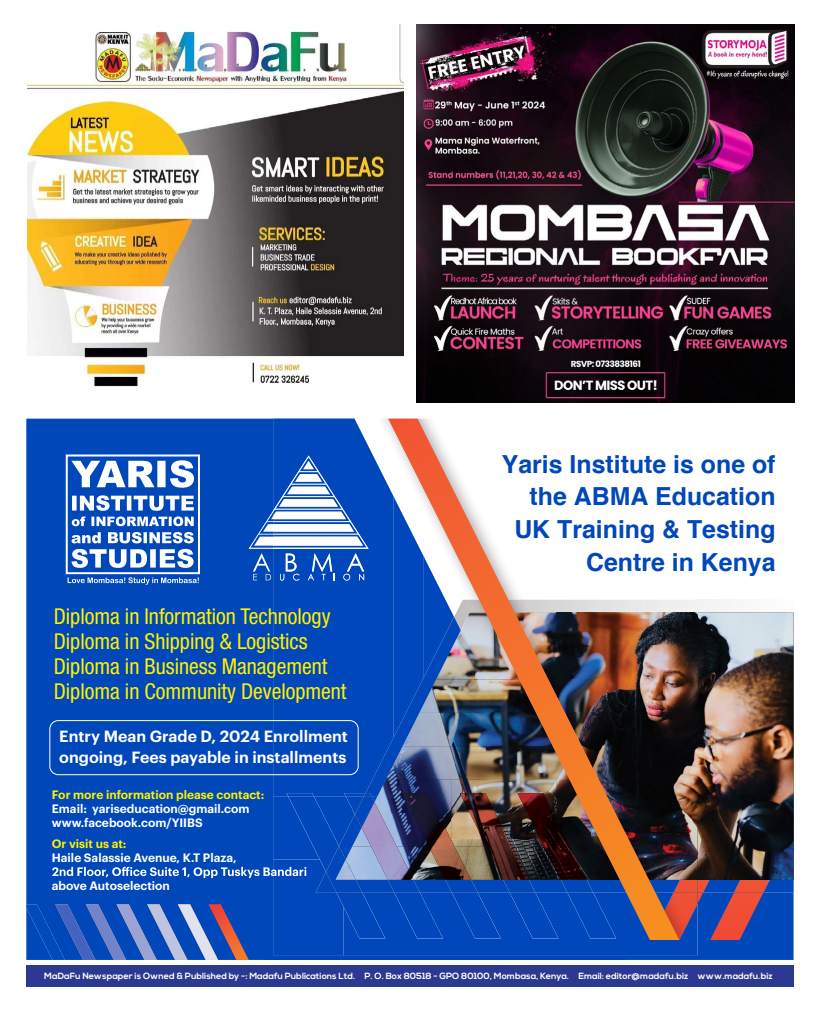
<style>
.page{position:relative;width:820px;height:1011px;background:#fff}
.page>*{position:absolute;margin:0;border:0;box-sizing:border-box;transform-origin:0 0}
.t1{font:700 24.9px/32.8px "Helvetica";color:#0047ba;text-align:right}
.t2{font:condensed 21.9px/24.8px "Helvetica Neue LT Std";letter-spacing:-.005em;color:#fff200}
.t3{font:600 15.9px/20.9px "Graphik";color:#fff}
.t4{font:600 11.9px/13.9px "Graphik";color:#fff}
.t5{font:600 11.9px "Graphik";color:#fff200}
.t6{font:700 9px "Nexa";color:#fff}
</style>
<div class="page">
<div style="left:26px;top:965px;width:767px;height:22px;background:#2b3990"></div>
<div style="left:26px;top:418px;width:247px;height:486px;background:#0047ba"></div>
<div style="left:181px;top:796px;width:612px;height:164px;background:#0047ba"></div>
<svg style="left:26px;top:904px;width:223px;height:56px;background:#3963ba"></svg>
<img style="left:769px;top:879px;width:24px;height:13px">
<svg style="left:697px;top:879px;width:66px;height:61px;background:#674a7f"></svg>
<img style="left:733px;top:879px;width:36px;height:13px">
<img style="left:697px;top:612px;width:96px;height:267px">
<div style="left:273px;top:418px;width:115px;height:378px;background:#0047bb"></div>
<img style="left:273px;top:796px;width:15px;height:63px">
<div style="left:273px;top:859px;width:70px;height:96px;background:#0047bb"></div>
<div style="left:343px;top:892px;width:354px;height:63px;background:#0047bb"></div>
<img style="left:679px;top:892px;width:18px;height:48px">
<div style="left:365px;top:617px;width:23px;height:179px;background:#0047bb"></div>
<img style="left:679px;top:879px;width:18px;height:13px">
<svg style="left:248px;top:455px;width:120px;height:125px;background:#2461c4"></svg>
<img style="left:295px;top:474px;width:27px;height:8px">
<img style="left:287px;top:486px;width:43px;height:8px">
<img style="left:279px;top:499px;width:59px;height:7px">
<img style="left:273px;top:511px;width:73px;height:8px">
<img style="left:273px;top:524px;width:81px;height:7px">
<img style="left:273px;top:536px;width:90px;height:9px">
<img style="left:679px;top:612px;width:18px;height:267px">
<img style="left:374px;top:779px;width:14px;height:23px">
<img style="left:387px;top:879px;width:1px;height:13px">
<img style="left:344px;top:793px;width:20px;height:3px">
<svg style="left:364px;top:793px;width:7px;height:3px"></svg>
<img style="left:385px;top:802px;width:3px;height:77px">
<img style="left:286px;top:793px;width:27px;height:3px">
<img style="left:288px;top:796px;width:97px;height:142px">
<img style="left:326px;top:846px;width:36px;height:46px">
<img style="left:335px;top:859px;width:20px;height:20px">
<img style="left:388px;top:418px;width:291px;height:522px">
<div style="left:66px;top:454px;width:134px;height:120px;border:2px solid #fff"></div>
<svg style="left:71px;top:460px;width:123px;height:27px"></svg>
<svg style="left:71px;top:549px;width:122px;height:19px"></svg>
<svg style="left:72px;top:495px;width:122px;height:31px"></svg>
<svg style="left:71px;top:532px;width:123px;height:11px"></svg>
<svg style="left:67px;top:577px;width:132px;height:7px"></svg>
<div style="left:49px;top:720px;width:309px;height:55px;border:1px solid #fff;border-radius:8px"></div>
<svg style="left:52px;top:866px;width:254px;height:12px;background:#4a7ccd"></svg>
<img style="left:416px;top:24px;width:378px;height:378px">
<img style="left:27px;top:24px;width:377px;height:363px">
<h2 class="t2" style="left:54px;top:604px;width:294px">Diploma in Information Technology Diploma in Shipping &amp; Logistics Diploma in Business Management Diploma in Community Development</h2>
<h3 class="t3" style="left:59px;top:724px;width:290px">Entry Mean Grade D, 2024 Enrollment ongoing, Fees payable in installments</h3>
<h3 class="t5" style="left:52px;top:785px;width:214px">For more information please contact:</h3>
<h3 class="t4" style="left:52px;top:800px;width:199px">Email: yariseducation@gmail.com www.facebook.com/YIIBS</h3>
<h3 class="t5" style="left:52px;top:834px;width:76px">Or visit us at:</h3>
<h3 class="t4" style="left:52px;top:849px;width:186px">Haile Salassie Avenue, K.T Plaza,</h3>
<h3 class="t4" style="left:52px;top:877px;width:119px">above Autoselection</h3>
<h1 class="t1" style="left:501px;top:447px;width:275px">Yaris Institute is one of the ABMA Education<br>UK Training &amp; Testing<br>Centre in Kenya</h1>
<p class="t6" style="left:44px;top:971px;width:729px">MaDaFu Newspaper is Owned &amp; Published by -: Madafu Publications Ltd. P. O. Box 80518 - GPO 80100, Mombasa, Kenya. Email: editor@madafu.biz www.madafu.biz</p>
</div>
